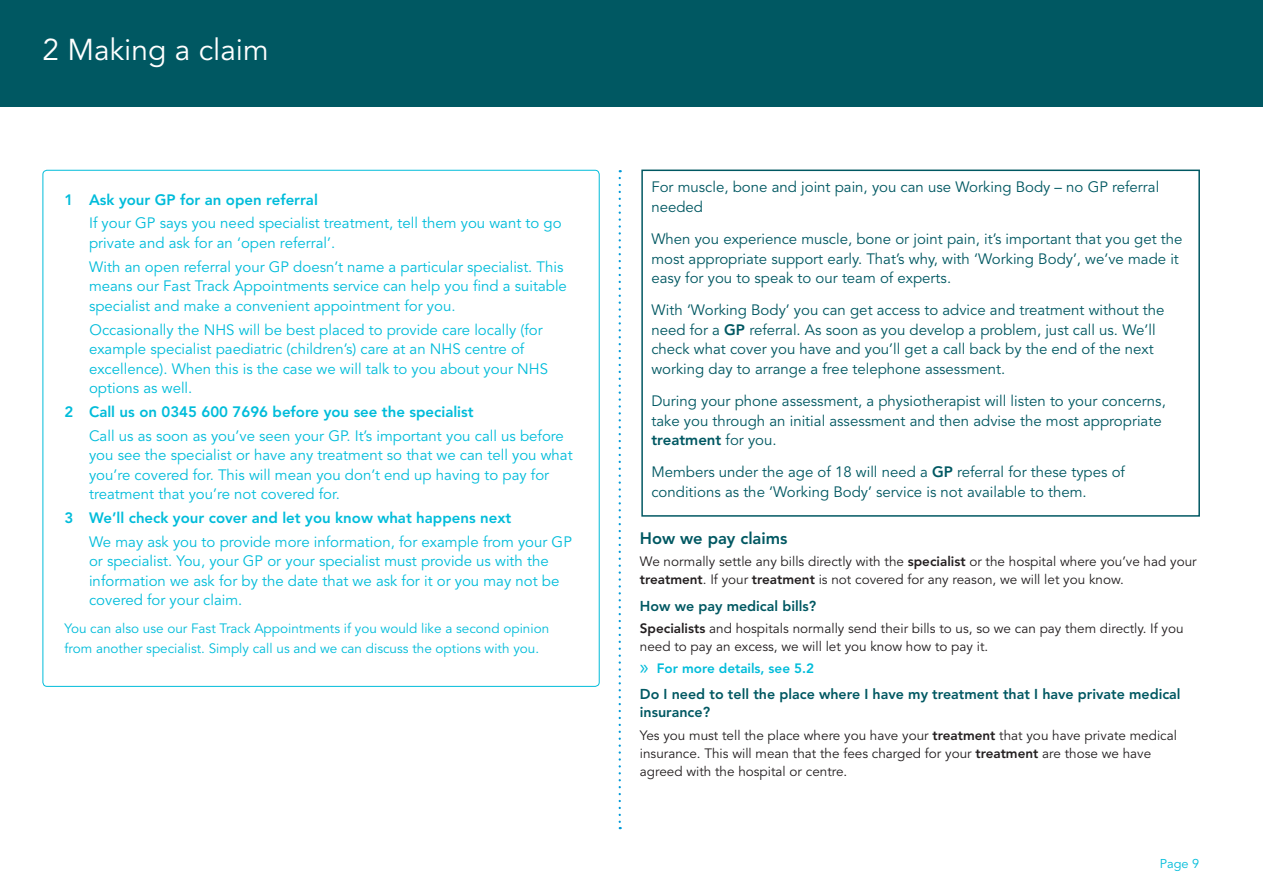
<style>
.page{position:relative;width:1263px;height:893px;background:#fff}
.page>*{position:absolute;margin:0;border:0;box-sizing:border-box;transform-origin:0 0}
.t1{font:30px "Avenir LT Std";color:#fff}
.t2{font:800 16.5px "Avenir LT Std";color:#005862}
.t3{font:15px/19.5px "Avenir LT Std";color:#00bcda}
.t4{font:15px/19.5px "Avenir LT Std";color:#005862}
.t5{font:800 15px "Avenir LT Std";color:#00bcda}
.t6{font:800 14.25px/18px "Avenir LT Std";color:#005862}
.t7{font:13.5px/18px "Avenir LT Std";color:#231f20}
.t8{font:13.5px/19.5px "Avenir LT Std";color:#00bcda}
.t9{font:800 13.5px "Avenir LT Std";color:#00bcda}
.t10{font:12.75px "Avenir LT Std";color:#00bcda}
.s1{font-weight:800}
.s2{font-family:"Myriad Pro";font-weight:400;font-size:21px}
</style>
<div class="page">
<div style="left:641px;top:170px;width:559px;height:347px;border:2px solid #005862"></div>
<div style="left:0;top:0;width:1263px;height:106px;background:#005862"></div>
<svg style="left:619px;top:178px;width:2px;height:651px"></svg>
<h1 class="t1" style="left:43px;top:37px;width:228px">2 Making a claim</h1>
<p class="t5" style="left:65px;top:193px;width:255px">1 Ask your GP for an open referral</p>
<p class="t3" style="left:89px;top:215px;width:474px">If your GP says you need specialist treatment, tell them you want to go private and ask for an ‘open referral’.</p>
<p class="t3" style="left:89px;top:258px;width:479px">With an open referral your GP doesn’t name a particular specialist. This means our Fast Track Appointments service can help you find a suitable specialist and make a convenient appointment for you.</p>
<p class="t3" style="left:89px;top:321px;width:460px">Occasionally the NHS will be best placed to provide care locally (for example specialist paediatric (children’s) care at an NHS centre of excellence). When this is the case we will talk to you about your NHS options as well.</p>
<p class="t5" style="left:65px;top:405px;width:411px">2 Call us on 0345 600 7696 before you see the specialist</p>
<p class="t3" style="left:89px;top:427px;width:485px">Call us as soon as you’ve seen your GP. It’s important you call us before you see the specialist or have any treatment so that we can tell you what you’re covered for. This will mean you don’t end up having to pay for treatment that you’re not covered for.</p>
<p class="t5" style="left:65px;top:511px;width:448px">3 We’ll check your cover and let you know what happens next</p>
<p class="t3" style="left:89px;top:533px;width:484px">We may ask you to provide more information, for example from your GP or specialist. You, your GP or your specialist must provide us with the information we ask for by the date that we ask for it or you may not be covered for your claim.</p>
<p class="t8" style="left:65px;top:620px;width:486px">You can also use our Fast Track Appointments if you would like a second opinion from another specialist. Simply call us and we can discuss the options with you.</p>
<p class="t4" style="left:651px;top:179px;width:509px">For muscle, bone and joint pain, you can use Working Body – no GP referral needed</p>
<p class="t4" style="left:651px;top:230px;width:533px">When you experience muscle, bone or joint pain, it’s important that you get the most appropriate support early. That’s why, with ‘Working Body’, we’ve made it easy for you to speak to our team of experts.</p>
<p class="t4" style="left:651px;top:302px;width:515px">With ‘Working Body’ you can get access to advice and treatment without the need for a <span class="s1">GP</span> referral. As soon as you develop a problem, just call us. We’ll check what cover you have and you’ll get a call back by the end of the next working day to arrange a free telephone assessment.</p>
<p class="t4" style="left:651px;top:392px;width:516px">During your phone assessment, a physiotherapist will listen to your concerns, take you through an initial assessment and then advise the most appropriate <span class="s1">treatment</span> for you.</p>
<p class="t4" style="left:651px;top:464px;width:475px">Members under the age of 18 will need a <span class="s1">GP</span> referral for these types of conditions as the ‘Working Body’ service is not available to them.</p>
<p class="t2" style="left:640px;top:531px;width:149px">How we pay claims</p>
<p class="t7" style="left:640px;top:554px;width:558px">We normally settle any bills directly with the <span class="s1">specialist</span> or the hospital where you’ve had your <span class="s1">treatment</span>. If your <span class="s1">treatment</span> is not covered for any reason, we will let you know.</p>
<p class="t6" style="left:640px;top:598px;width:178px">How we pay medical bills?</p>
<p class="t7" style="left:640px;top:620px;width:545px"><span class="s1">Specialists</span> and hospitals normally send their bills to us, so we can pay them directly. If you need to pay an excess, we will let you know how to pay it.</p>
<p class="t9" style="left:640px;top:662px;width:176px"><span class="s2">»</span> For more details, see 5.2</p>
<p class="t6" style="left:640px;top:686px;width:542px">Do I need to tell the place where I have my treatment that I have private medical insurance?</p>
<p class="t7" style="left:640px;top:727px;width:539px">Yes you must tell the place where you have your <span class="s1">treatment</span> that you have private medical insurance. This will mean that the fees charged for your <span class="s1">treatment</span> are those we have agreed with the hospital or centre.</p>
<p class="t10" style="left:1160px;top:858px;width:41px">Page 9</p>
</div>
